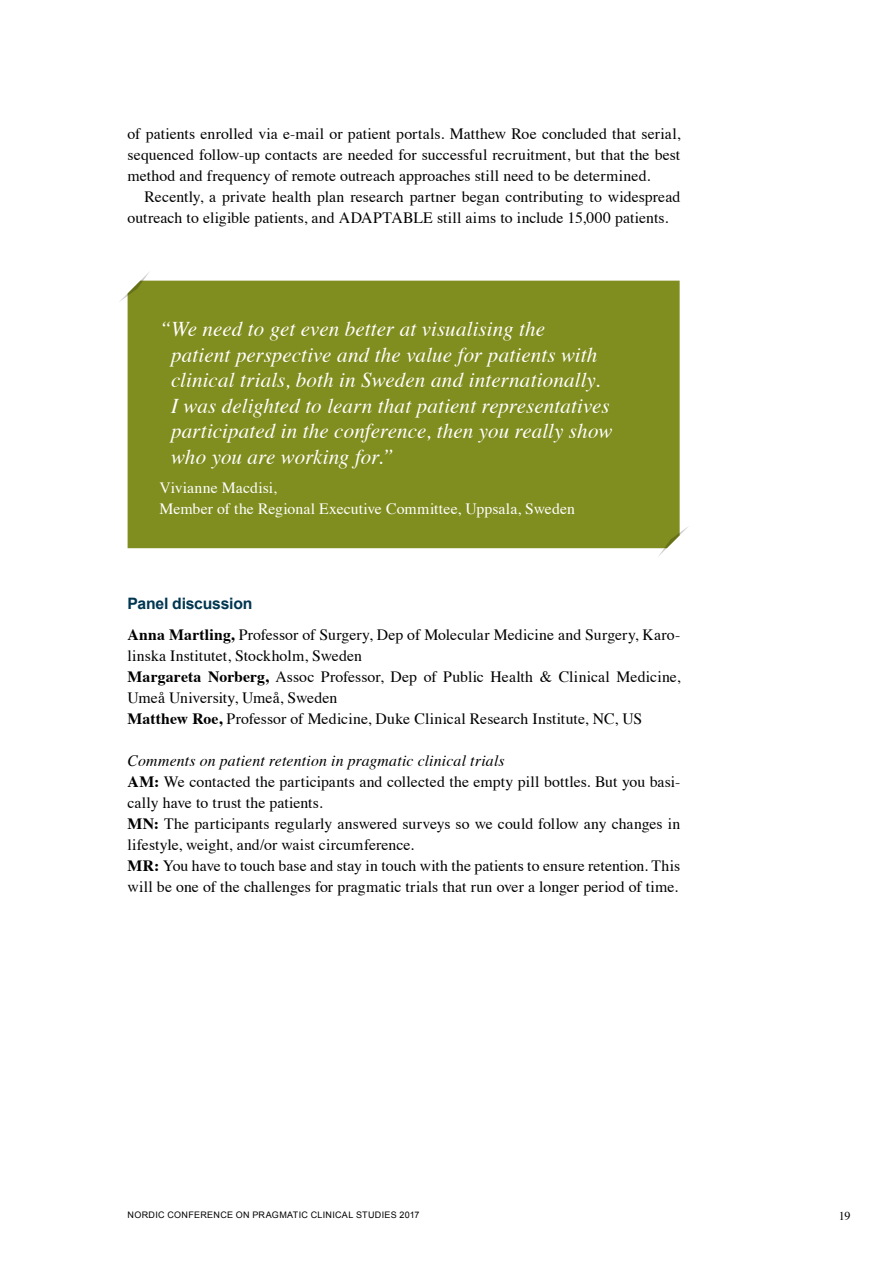
<style>
.page{position:relative;width:893px;height:1263px;background:#fff}
.page>*{position:absolute;margin:0;border:0;box-sizing:border-box;transform-origin:0 0}
.t1{font:italic 21px/25.5px "Times";letter-spacing:.005em;color:#fff}
.t2{font:15.75px/21px "Times";letter-spacing:.005em;color:#000}
.t3{font:15.75px/21px "Times";letter-spacing:.005em;color:#fff}
.t4{font:700 15.75px "Arial";letter-spacing:-.015em;color:#003651}
.t5{font:12px "Times";color:#000}
.t6{font:9px "Arial";letter-spacing:.035em;color:#000}
.s1{font-weight:700}
.s2{font-style:italic}
</style>
<div class="page">
<div style="left:128px;top:281px;width:552px;height:267px;background:#808d1f"></div>
<svg style="left:119px;top:272px;width:31px;height:31px"></svg>
<svg style="left:658px;top:525px;width:31px;height:32px"></svg>
<p class="t2" style="left:128px;top:122px;width:554px;text-align:justify">of patients enrolled via e-mail or patient portals. Matthew Roe concluded that serial, sequenced follow-up contacts are needed for successful recruitment, but that the best method and frequency of remote outreach approaches still need to be determined.</p>
<p class="t2" style="left:128px;top:185px;width:554px;text-indent:17px">Recently, a private health plan research partner began contributing to widespread outreach to eligible patients, and ADAPTABLE still aims to include 15,000 patients.</p>
<p class="t1" style="left:171px;top:315px;width:443px;text-indent:-12px">“We need to get even better at visualising the<br>patient perspective and the value for patients with clinical trials, both in Sweden and internationally.<br>I was delighted to learn that patient representatives participated in the conference, then you really show who you are working for.”</p>
<p class="t3" style="left:159px;top:476px;width:417px">Vivianne Macdisi,<br>Member of the Regional Executive Committee, Uppsala, Sweden</p>
<p class="t4" style="left:128px;top:593px;width:126px">Panel discussion</p>
<p class="t2" style="left:128px;top:623px;width:554px"><span class="s1">Anna Martling,</span> Professor of Surgery, Dep of Molecular Medicine and Surgery, Karo&shy;linska Institutet, Stockholm, Sweden<br><span class="s1">Margareta Norberg,</span> Assoc Professor, Dep of Public Health &amp; Clinical Medicine, Umeå University, Umeå, Sweden<br><span class="s1">Matthew Roe,</span> Professor of Medicine, Duke Clinical Research Institute, NC, US</p>
<p class="t2" style="left:128px;top:749px;width:554px"><span class="s2">Comments on patient retention in pragmatic clinical trials<br></span><span class="s1">AM:</span> We contacted the participants and collected the empty pill bottles. But you basi&shy;cally have to trust the patients.<br><span class="s1">MN:</span> The participants regularly answered surveys so we could follow any changes in lifestyle, weight, and/or waist circumference.<br><span class="s1">MR:</span> You have to touch base and stay in touch with the patients to ensure retention. This will be one of the challenges for pragmatic trials that run over a longer period of time.</p>
<p class="t6" style="left:128px;top:1209px;width:294px">NORDIC CONFERENCE ON PRAGMATIC CLINICAL STUDIES 2017</p>
<p class="t5" style="left:839px;top:1205px;width:13px">19</p>
</div>
